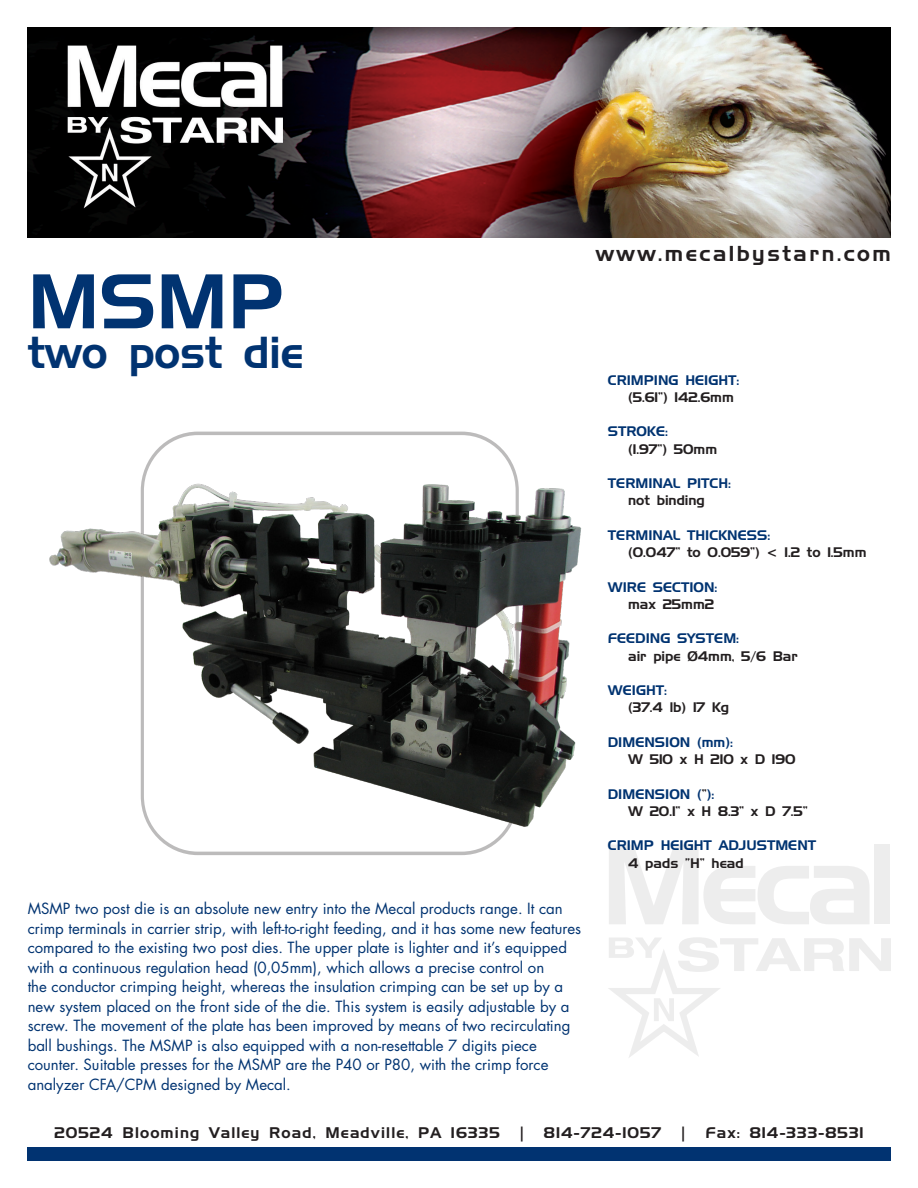
<style>
.page{position:relative;width:918px;height:1188px;background:#fff}
.page>*{position:absolute;margin:0;border:0;box-sizing:border-box;transform-origin:0 0}
.t1{font:75px "Aero";color:#013371}
.t2{font:43.5px "Aero";color:#013371}
.t3{font:21px "Aero";letter-spacing:.12em;color:#231f20}
.t4{font:15px/19.5px "Futura";color:#013371}
.t5{font:15px "Aero";letter-spacing:.075em;color:#231f20}
.t6{font:13.5px/17.2px "Aero";color:#231f20}
.t7{font:13.5px "Aero";color:#013371}
.s1{color:#013371}
</style>
<div class="page">
<div style="left:27px;top:1147px;width:864px;height:14px;background:#013371"></div>
<svg style="left:609px;top:845px;width:260px;height:79px"></svg>
<div style="left:874px;top:845px;width:16px;height:79px;background:#ededed"></div>
<svg style="left:608px;top:937px;width:283px;height:120px"></svg>
<img style="left:49px;top:464px;width:533px;height:373px">
<img style="left:27px;top:27px;width:864px;height:211px">
<h1 class="t1" style="left:28px;top:256px;width:257px">MSMP</h1>
<h2 class="t2" style="left:28px;top:326px;width:277px">two post die</h2>
<p class="t4" style="left:28px;top:899px;width:555px">MSMP two post die is an absolute new entry into the Mecal products range. It can crimp terminals in carrier strip, with left-to-right feeding, and it has some new features compared to the existing two post dies. The upper plate is lighter and it’s equipped with a continuous regulation head (0,05mm), which allows a precise control on<br>the conductor crimping height, whereas the insulation crimping can be set up by a new system placed on the front side of the die. This system is easily adjustable by a screw. The movement of the plate has been improved by means of two recirculating ball bushings. The MSMP is also equipped with a non-resettable 7 digits piece counter. Suitable presses for the MSMP are the P40 or P80, with the crimp force analyzer CFA/CPM designed by Mecal.</p>
<h3 class="t3" style="left:596px;top:240px;width:297px">www.mecalbystarn.com</h3>
<p class="t7" style="left:608px;top:372px;width:133px">CRIMPING HEIGHT:</p>
<p class="t6" style="left:628px;top:389px;width:107px">(5.61”) 142.6mm</p>
<p class="t7" style="left:608px;top:423px;width:62px">STROKE:</p>
<p class="t6" style="left:628px;top:440px;width:91px">(1.97”) 50mm</p>
<p class="t7" style="left:608px;top:475px;width:125px">TERMINAL PITCH:</p>
<p class="t6" style="left:628px;top:492px;width:78px">not binding</p>
<p class="t7" style="left:608px;top:527px;width:164px">TERMINAL THICKNESS:</p>
<p class="t6" style="left:628px;top:544px;width:240px">(0.047” to 0.059”) &lt; 1.2 to 1.5mm</p>
<p class="t7" style="left:608px;top:579px;width:111px">WIRE SECTION:</p>
<p class="t6" style="left:628px;top:596px;width:87px">max 25mm2</p>
<p class="t7" style="left:608px;top:630px;width:133px">FEEDING SYSTEM:</p>
<p class="t6" style="left:628px;top:647px;width:171px">air pipe Ø4mm, 5/6 Bar</p>
<p class="t7" style="left:608px;top:682px;width:61px">WEIGHT:</p>
<p class="t6" style="left:628px;top:699px;width:103px">(37.4 lb) 17 Kg</p>
<p class="t6" style="left:628px;top:734px;width:169px;text-indent:-20px"><span class="s1">DIMENSION (</span><span class="s1">mm</span><span class="s1">):<br></span>W 510 x H 210 x D 190</p>
<p class="t6" style="left:628px;top:785px;width:181px;text-indent:-20px"><span class="s1">DIMENSION (</span>”<span class="s1">):<br></span>W 20.1” x H 8.3” x D 7.5”</p>
<p class="t7" style="left:608px;top:837px;width:210px">CRIMP HEIGHT ADJUSTMENT</p>
<p class="t6" style="left:628px;top:854px;width:117px">4 pads “H” head</p>
<p class="t5" style="left:54px;top:1124px;width:811px">20524 Blooming Valley Road, Meadville, PA 16335 | 814-724-1057 | Fax: 814-333-8531</p>
</div>
